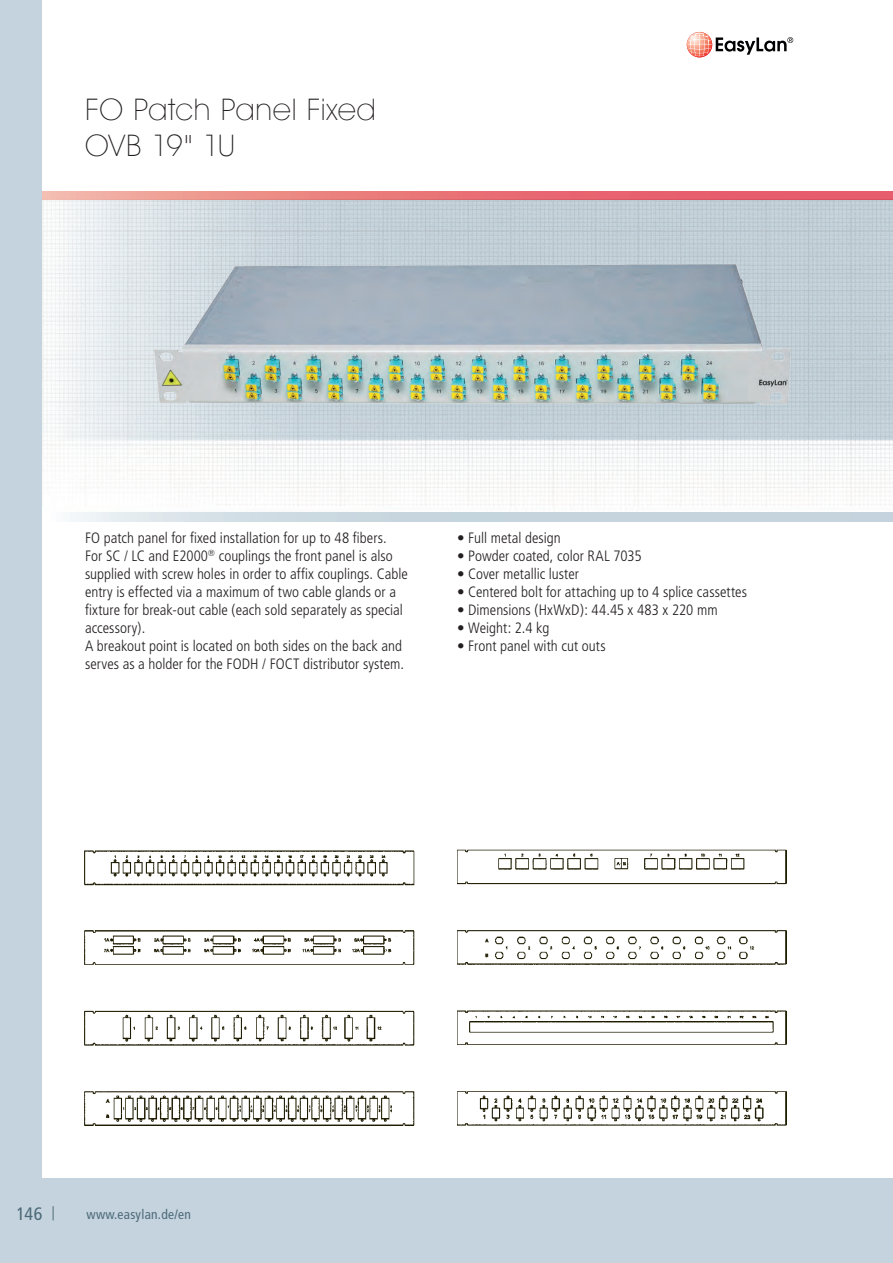
<style>
.page{position:relative;width:893px;height:1263px;background:#c4d3dd}
.page>*{position:absolute;margin:0;border:0;box-sizing:border-box;transform-origin:0 0}
.t1{font:200 30px/36px "Avant Garde IT Cby BT";letter-spacing:.01em;color:#231f20}
.t2{font:condensed 18px "Frutiger";color:#4d6a78}
.t3{font:300 condensed 15px/18px "Frutiger";color:#231f20}
.t4{font:condensed 13.5px "Frutiger";letter-spacing:.02em;color:#4d6a78}
</style>
<div class="page">
<div style="left:43px;top:0;width:850px;height:1178px;background:#fff"></div>
<svg style="left:53px;top:1206px;width:1px;height:14px"></svg>
<svg style="left:687px;top:32px;width:25px;height:25px"></svg>
<svg style="left:688px;top:33px;width:105px;height:24px"></svg>
<img style="left:43px;top:200px;width:850px;height:313px">
<svg style="left:70px;top:513px;width:823px;height:8px;background:#ccd9e1"></svg>
<svg style="left:43px;top:191px;width:850px;height:9px;background:#e8787c"></svg>
<img style="left:84px;top:850px;width:331px;height:275px">
<img style="left:457px;top:850px;width:330px;height:275px">
<img style="left:133px;top:247px;width:667px;height:179px">
<h1 class="t1" style="left:85px;top:91px;width:292px">FO Patch Panel Fixed<br>OVB 19" 1U</h1>
<p class="t3" style="left:85px;top:529px;width:324px">FO patch panel for fixed installation for up to 48 fibers.<br>For SC / LC and E2000<sup>®</sup> couplings the front panel is also supplied with screw holes in order to affix couplings. Cable entry is effected via a maximum of two cable glands or a fixture for break-out cable (each sold separately as special accessory).<br>A breakout point is located on both sides on the back and serves as a holder for the FODH / FOCT distributor system.</p>
<p class="t3" style="left:457px;top:529px;width:105px">• Full metal design</p>
<p class="t3" style="left:457px;top:547px;width:186px">• Powder coated, color RAL 7035</p>
<p class="t3" style="left:457px;top:565px;width:123px">• Cover metallic luster</p>
<p class="t3" style="left:457px;top:583px;width:291px">• Centered bolt for attaching up to 4 splice cassettes</p>
<p class="t3" style="left:457px;top:601px;width:262px">• Dimensions (HxWxD): 44.45 x 483 x 220 mm</p>
<p class="t3" style="left:457px;top:619px;width:94px">• Weight: 2.4 kg</p>
<p class="t3" style="left:457px;top:637px;width:150px">• Front panel with cut outs</p>
<p class="t2" style="left:17px;top:1203px;width:27px">146</p>
<p class="t4" style="left:87px;top:1207px;width:106px">www.easylan.de/en</p>
</div>
